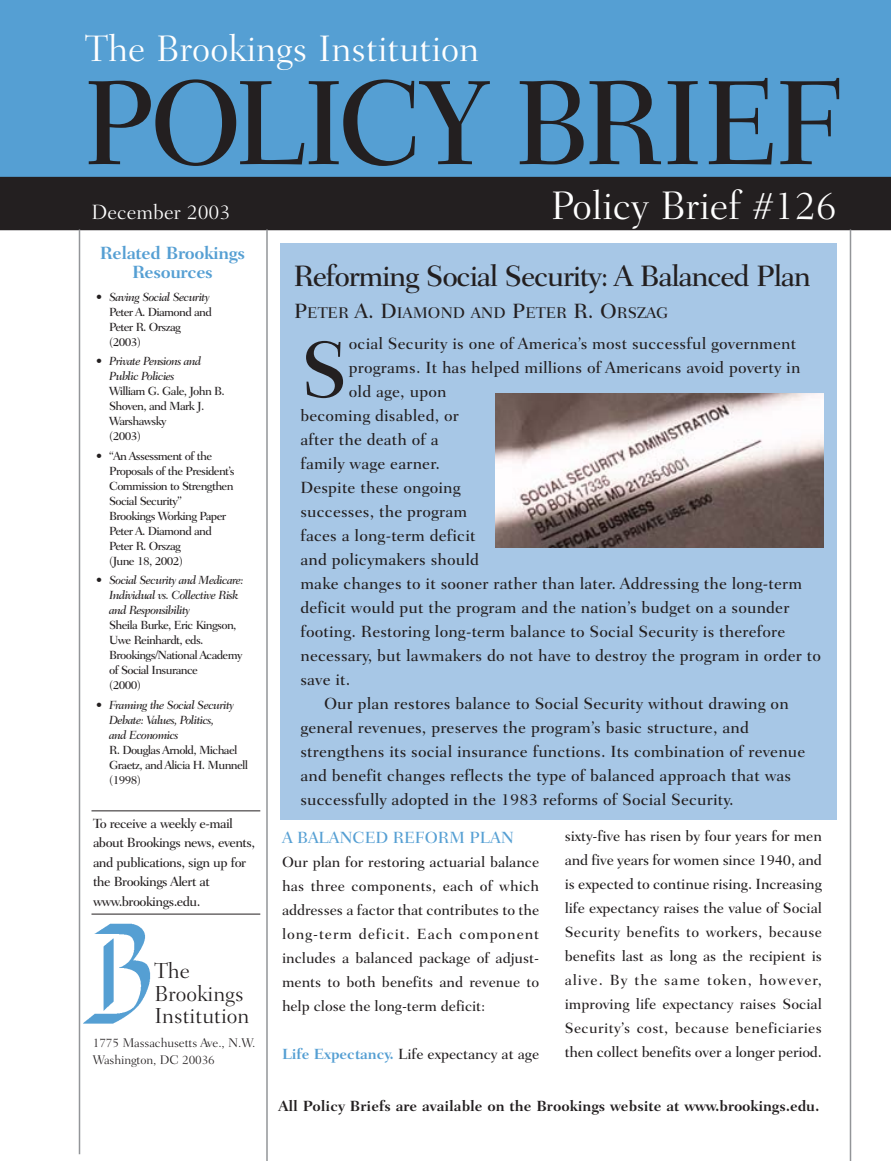
<style>
.page{position:relative;width:891px;height:1161px;background:#fff}
.page>*{position:absolute;margin:0;border:0;box-sizing:border-box;transform-origin:0 0}
.t1{font:500 122.25px "Fairfield LH";letter-spacing:-.05em;color:#231f20;scale:.95 1}
.t2{font:500 80.85px "Fairfield LH";color:#231f20}
.t3{font:300 40.5px "Fairfield LH";color:#fff}
.t4{font:300 37.5px "Fairfield LH";color:#fff}
.t5{font:500 30px "Fairfield LH";letter-spacing:-.045em;color:#231f20}
.t6{font:300 22.2px/22.8px "Fairfield LH";color:#231f20}
.t7{font:300 21px "Fairfield LH";color:#fff}
.t8{font:700 18px/19.5px "Fairfield LH";letter-spacing:-.025em;color:#559fd3;text-align:center}
.t9{font:500 16.5px "Fairfield LH";letter-spacing:.01em;color:#231f20}
.t10{font:500 16.5px "Fairfield LH";letter-spacing:-.005em;color:#559fd3}
.t11{font:500 15.75px "Fairfield LH";color:#231f20}
.t12{font:500 15px/24px "Fairfield LH";letter-spacing:-.005em;color:#231f20;text-align:justify}
.t13{font:700 15px "Fairfield LH";color:#231f20}
.t14{font:500 13.5px/19.5px "Fairfield LH";letter-spacing:-.04em;color:#231f20}
.t15{font:300 12.75px/17.1px "Fairfield LH";letter-spacing:-.01em;color:#231f20}
.t16{font:500 12px/15px "Fairfield LH";letter-spacing:-.055em;color:#231f20}
.t17{font:italic 500 12px/15px "Fairfield LH";letter-spacing:-.055em;color:#231f20}
.s1{font-style:italic}
.s2{font-style:normal}
.s3{font-size:21px}
.s4{font-weight:700;color:#559fd3}
</style>
<div class="page">
<div style="left:0;top:0;width:891px;height:177px;background:#559fd3"></div>
<div style="left:0;top:177px;width:891px;height:53px;background:#231f20"></div>
<div style="left:280px;top:243px;width:557px;height:576px;background:#a7c7e6"></div>
<hr style="left:79px;top:230px;width:1px;height:924px;background:#939598">
<hr style="left:266px;top:230px;width:2px;height:931px;background:#939598">
<hr style="left:850px;top:230px;width:1px;height:931px;background:#939598">
<img style="left:80px;top:924px;width:71px;height:99px">
<hr style="left:92px;top:810px;width:168px;height:1px;background:#231f20">
<hr style="left:92px;top:914px;width:168px;height:1px;background:#231f20">
<img style="left:496px;top:394px;width:328px;height:154px">
<h3 class="t4" style="left:85px;top:33px;width:396px">The Brookings Institution</h3>
<h1 class="t1" style="left:82px;top:73px;width:804px">POLICY BRIEF</h1>
<p class="t7" style="left:91px;top:203px;width:140px">December 2003</p>
<p class="t8" style="left:100px;top:245px;width:147px">Related Brookings<br>Resources</p>
<p class="t16" style="left:109px;top:290px;width:104px;text-indent:-13px">• <span class="s1">Saving Social Security<br></span>Peter A. Diamond and<br>Peter R. Orszag (2003)</p>
<p class="t17" style="left:109px;top:355px;width:94px;text-indent:-13px"><span class="s2">•</span> Private Pensions and<br>Public Policies</p>
<p class="t16" style="left:109px;top:385px;width:117px">William G. Gale, John B.<br>Shoven, and Mark J.<br>Warshawsky<br>(2003)</p>
<p class="t16" style="left:109px;top:449px;width:127px;text-indent:-13px">• “An Assessment of the<br>Proposals of the President’s<br>Commission to Strengthen<br>Social Security”<br>Brookings Working Paper<br>Peter A. Diamond and<br>Peter R. Orszag<br>(June 18, 2002)</p>
<p class="t17" style="left:109px;top:574px;width:136px;text-indent:-13px"><span class="s2">•</span> Social Security and Medicare:<br>Individual vs. Collective Risk and Responsibility</p>
<p class="t16" style="left:109px;top:619px;width:135px">Sheila Burke, Eric Kingson,<br>Uwe Reinhardt, eds.<br>Brookings/National Academy of Social Insurance<br>(2000)</p>
<p class="t17" style="left:109px;top:698px;width:126px;text-indent:-13px"><span class="s2">•</span> Framing the Social Security<br>Debate: Values, Politics, and Economics</p>
<p class="t16" style="left:109px;top:743px;width:141px">R. Douglas Arnold, Michael<br>Graetz, and Alicia H. Munnell (1998)</p>
<p class="t14" style="left:93px;top:814px;width:164px">To receive a weekly e-mail about Brookings news, events, and publications, sign up for the Brookings Alert at www.brookings.edu.</p>
<h3 class="t6" style="left:154px;top:961px;width:97px">The<br>Brookings<br>Institution</h3>
<p class="t15" style="left:93px;top:1036px;width:164px">1775 Massachusetts Ave., N.W.<br>Washington, DC 20036</p>
<h3 class="t3" style="left:551px;top:189px;width:288px">Policy Brief #126</h3>
<h3 class="t5" style="left:294px;top:264px;width:519px">Reforming Social Security: A Balanced Plan</h3>
<p class="t11" style="left:294px;top:306px;width:376px"><span class="s3">P</span>ETER <span class="s3">A. D</span>IAMOND AND <span class="s3">P</span>ETER <span class="s3">R. O</span>RSZAG</p>
<h2 class="t2" style="left:300px;top:337px;width:49px">S</h2>
<p class="t9" style="left:349px;top:337px;width:449px">ocial Security is one of America’s most successful government</p>
<p class="t9" style="left:349px;top:361px;width:453px">programs. It has helped millions of Americans avoid poverty in</p>
<p class="t9" style="left:349px;top:385px;width:99px">old age, upon</p>
<p class="t9" style="left:300px;top:409px;width:160px">becoming disabled, or</p>
<p class="t9" style="left:300px;top:433px;width:140px">after the death of a</p>
<p class="t9" style="left:300px;top:457px;width:141px">family wage earner.</p>
<p class="t9" style="left:300px;top:481px;width:162px">Despite these ongoing</p>
<p class="t9" style="left:300px;top:505px;width:168px">successes, the program</p>
<p class="t9" style="left:300px;top:529px;width:177px">faces a long-term deficit</p>
<p class="t9" style="left:300px;top:553px;width:180px">and policymakers should</p>
<p class="t9" style="left:300px;top:577px;width:503px">make changes to it sooner rather than later. Addressing the long-term</p>
<p class="t9" style="left:300px;top:601px;width:491px">deficit would put the program and the nation’s budget on a sounder</p>
<p class="t9" style="left:300px;top:625px;width:487px">footing. Restoring long-term balance to Social Security is therefore</p>
<p class="t9" style="left:300px;top:649px;width:522px">necessary, but lawmakers do not have to destroy the program in order to</p>
<p class="t9" style="left:300px;top:673px;width:52px">save it.</p>
<p class="t9" style="left:324px;top:697px;width:466px">Our plan restores balance to Social Security without drawing on</p>
<p class="t9" style="left:300px;top:721px;width:450px">general revenues, preserves the program’s basic structure, and</p>
<p class="t9" style="left:300px;top:745px;width:507px">strengthens its social insurance functions. Its combination of revenue</p>
<p class="t9" style="left:300px;top:769px;width:492px">and benefit changes reflects the type of balanced approach that was</p>
<p class="t9" style="left:300px;top:793px;width:435px">successfully adopted in the 1983 reforms of Social Security.</p>
<p class="t10" style="left:282px;top:830px;width:233px">A BALANCED REFORM PLAN</p>
<p class="t12" style="left:282px;top:851px;width:259px">Our plan for restoring actuarial balance has three components, each of which addresses a factor that contributes to the long-term deficit. Each component includes a balanced package of adjust&shy;ments to both benefits and revenue to help close the long-term deficit:</p>
<p class="t12" style="left:282px;top:1043px;width:259px"><span class="s4">Life Expectancy.</span> Life expectancy at age</p>
<p class="t12" style="left:565px;top:826px;width:259px">sixty-five has risen by four years for men and five years for women since 1940, and is expected to continue rising. Increasing life expectancy raises the value of Social Security benefits to workers, because benefits last as long as the recipient is alive. By the same token, however, improving life expectancy raises Social Security’s cost, because beneficiaries then collect benefits over a longer period.</p>
<p class="t13" style="left:279px;top:1099px;width:543px">All Policy Briefs are available on the Brookings website at www.brookings.edu.</p>
</div>
